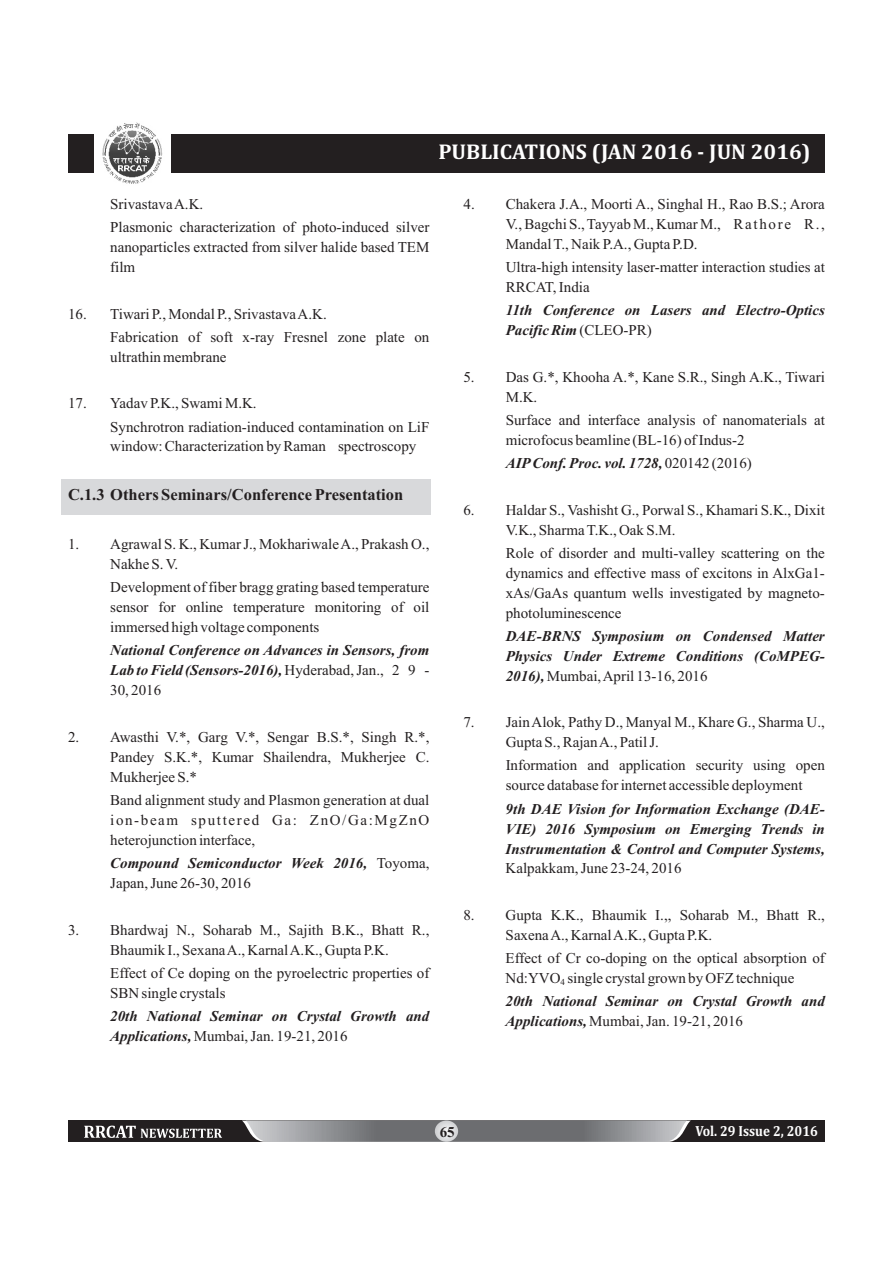
<style>
.page{position:relative;width:893px;height:1263px;background:#fff}
.page>*{position:absolute;margin:0;border:0;box-sizing:border-box;transform-origin:0 0}
.t1{font:700 21.6px "Cambria";color:#fff}
.t2{font:700 16.5px "Times New Roman";color:#231f20}
.t3{font:15px/20px "Times New Roman";color:#231f20}
.t4{font:italic 700 15px/20px "Times New Roman";color:#231f20}
.t5{font:700 15px "Times New Roman";color:#231f20}
.t6{font:700 14.85px "Cambria";color:#fff;scale:.89 1}
.t7{font:9px "Times New Roman";color:#231f20}
.s1{font-weight:400;font-style:normal}
</style>
<div class="page">
<div style="left:61px;top:479px;width:370px;height:36px;background:#d8d9db"></div>
<div style="left:68px;top:134px;width:757px;height:38px;background:#231f20"></div>
<div style="left:68px;top:1120px;width:757px;height:22px;background:#231f20"></div>
<svg style="left:242px;top:1120px;width:449px;height:22px;background:#838487"></svg>
<svg style="left:435px;top:1120px;width:23px;height:22px"></svg>
<svg style="left:84px;top:1125px;width:138px;height:13px"></svg>
<div style="left:94px;top:122px;width:77px;height:62px;background:#fff"></div>
<img style="left:102px;top:122px;width:61px;height:62px">
<h1 class="t1" style="left:438px;top:143px;width:374px">PUBLICATIONS (JAN 2016 - JUN 2016)</h1>
<p class="t3" style="left:110px;top:194px;width:321px;line-height:23.2px">Srivastava A.K.<br>Plasmonic characterization of photo-induced silver</p>
<p class="t3" style="left:110px;top:238px;width:321px">nanoparticles extracted from silver halide based TEM film</p>
<p class="t3" style="left:110px;top:303px;width:321px;line-height:23.2px;text-indent:-42px">16. Tiwari P., Mondal P., Srivastava A.K.<br>Fabrication of soft x-ray Fresnel zone plate on</p>
<p class="t3" style="left:110px;top:348px;width:118px">ultrathin membrane</p>
<p class="t3" style="left:110px;top:393px;width:321px;line-height:23.2px;text-indent:-42px">17. Yadav P.K., Swami M.K.<br>Synchrotron radiation-induced contamination on LiF</p>
<p class="t3" style="left:110px;top:438px;width:308px">window: Characterization by Raman spectroscopy</p>
<p class="t2" style="left:68px;top:489px;width:337px">C.1.3 Others Seminars/Conference Presentation</p>
<p class="t3" style="left:110px;top:536px;width:321px;text-indent:-42px">1. Agrawal S. K., Kumar J., Mokhariwale A., Prakash O.,<br>Nakhe S. V.</p>
<p class="t3" style="left:110px;top:579px;width:321px;text-align:justify">Development of fiber bragg grating based temperature sensor for online temperature monitoring of oil immersed high voltage components</p>
<p class="t4" style="left:110px;top:642px;width:321px;text-align:justify">National Conference on Advances in Sensors, from Lab to Field (Sensors-2016), <span class="s1">Hyderabad, Jan., 2 9 - 30, 2016</span></p>
<p class="t3" style="left:110px;top:728px;width:321px;text-align:justify;text-indent:-42px">2. Awasthi V.*, Garg V.*, Sengar B.S.*, Singh R.*, Pandey S.K.*, Kumar Shailendra, Mukherjee C.<br>Mukherjee S.*</p>
<p class="t3" style="left:110px;top:791px;width:321px;text-align:justify">Band alignment study and Plasmon generation at dual ion-beam sputtered Ga: ZnO/Ga:MgZnO heterojunction interface,</p>
<p class="t4" style="left:110px;top:855px;width:321px">Compound Semiconductor Week 2016, <span class="s1">Toyoma,<br>Japan, June 26-30, 2016</span></p>
<p class="t3" style="left:68px;top:921px;width:363px;text-align:center">3. Bhardwaj N., Soharab M., Sajith B.K., Bhatt R.,<br>Bhaumik I., Sexana A., Karnal A.K., Gupta P.K.</p>
<p class="t3" style="left:110px;top:964px;width:321px">Effect of Ce doping on the pyroelectric properties of<br>SBN single crystals</p>
<p class="t4" style="left:110px;top:1007px;width:321px">20th National Seminar on Crystal Growth and<br>Applications, <span class="s1">Mumbai, Jan. 19-21, 2016</span></p>
<p class="t3" style="left:506px;top:195px;width:321px;text-align:justify;text-indent:-42px">4. Chakera J.A., Moorti A., Singhal H., Rao B.S.; Arora V., Bagchi S., Tayyab M., Kumar M., Rathore R., Mandal T., Naik P.A., Gupta P.D.</p>
<p class="t3" style="left:506px;top:258px;width:321px">Ultra-high intensity laser-matter interaction studies at<br>RRCAT, India</p>
<p class="t4" style="left:506px;top:302px;width:321px">11th Conference on Lasers and Electro-Optics<br>Pacific Rim <span class="s1">(CLEO-PR)</span></p>
<p class="t3" style="left:506px;top:368px;width:321px;text-indent:-42px">5. Das G.*, Khooha A.*, Kane S.R., Singh A.K., Tiwari<br>M.K.</p>
<p class="t3" style="left:506px;top:411px;width:321px">Surface and interface analysis of nanomaterials at microfocus beamline (BL-16) of Indus-2</p>
<p class="t4" style="left:506px;top:455px;width:248px">AIP Conf. Proc. vol. 1728, <span class="s1">020142 (2016)</span></p>
<p class="t3" style="left:506px;top:501px;width:321px;text-indent:-42px">6. Haldar S., Vashisht G., Porwal S., Khamari S.K., Dixit<br>V.K., Sharma T.K., Oak S.M.</p>
<p class="t3" style="left:506px;top:544px;width:321px;text-align:justify">Role of disorder and multi-valley scattering on the dynamics and effective mass of excitons in AlxGa1- xAs/GaAs quantum wells investigated by magneto&shy;photoluminescence</p>
<p class="t4" style="left:506px;top:627px;width:321px;text-align:justify">DAE-BRNS Symposium on Condensed Matter Physics Under Extreme Conditions (CoMPEG-2016), <span class="s1">Mumbai, April 13-16, 2016</span></p>
<p class="t3" style="left:506px;top:714px;width:321px;text-indent:-42px">7. Jain Alok, Pathy D., Manyal M., Khare G., Sharma U.,<br>Gupta S., Rajan A., Patil J.</p>
<p class="t3" style="left:506px;top:757px;width:321px">Information and application security using open source database for internet accessible deployment</p>
<p class="t4" style="left:506px;top:800px;width:321px;text-align:justify">9th DAE Vision for Information Exchange (DAE-VIE) 2016 Symposium on Emerging Trends in Instrumentation &amp; Control and Computer Systems,</p>
<p class="t3" style="left:506px;top:860px;width:177px">Kalpakkam, June 23-24, 2016</p>
<p class="t3" style="left:506px;top:906px;width:321px;text-indent:-42px">8. Gupta K.K., Bhaumik I.,, Soharab M., Bhatt R.,<br>Saxena A., Karnal A.K., Gupta P.K.</p>
<p class="t3" style="left:506px;top:949px;width:321px">Effect of Cr co-doping on the optical absorption of<br>Nd:YVO single crystal grown by OFZ technique</p>
<p class="t7" style="left:561px;top:979px;width:6px">4</p>
<p class="t4" style="left:506px;top:993px;width:321px">20th National Seminar on Crystal Growth and<br>Applications, <span class="s1">Mumbai, Jan. 19-21, 2016</span></p>
<p class="t5" style="left:440px;top:1127px;width:16px">65</p>
<p class="t6" style="left:695px;top:1124px;width:139px">Vol. 29 Issue 2, 2016</p>
</div>
